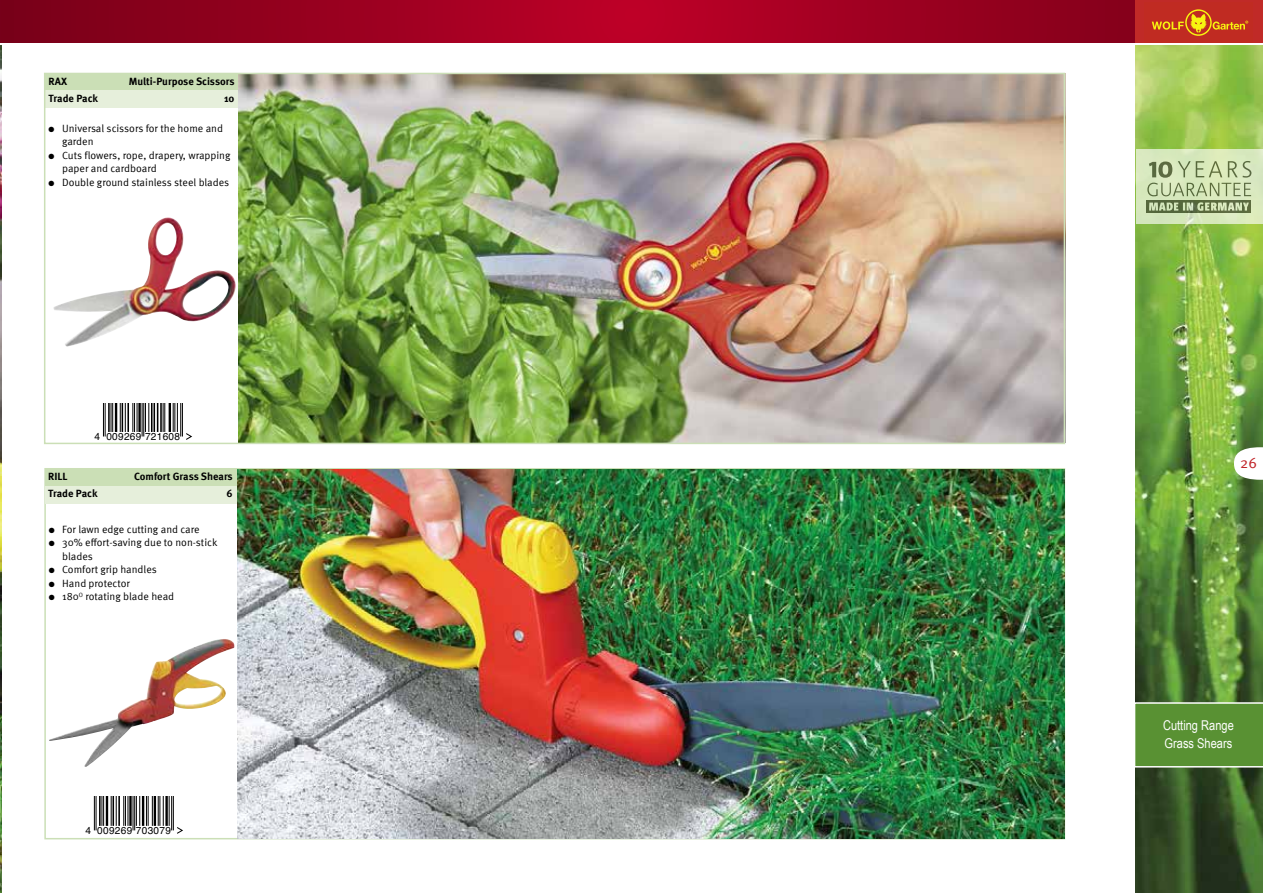
<style>
.page{position:relative;width:1263px;height:893px;background:#fff}
.page>*{position:absolute;margin:0;border:0;box-sizing:border-box;transform-origin:0 0}
.t1{font:15px "Meta Pro";color:#c02327}
.t2{font:13.5px/18px "Arial Narrow";color:#fff}
.t3{font:10.5px/13.5px "Meta Pro";color:#000}
.t4{font:700 10.5px "Meta Pro";color:#000}
.t5{font:10.05px "Helvetica";letter-spacing:.025em;color:#000}
</style>
<div class="page">
<svg style="left:14px;top:0;width:1121px;height:42px;background:#9c0020"></svg>
<img style="left:1135px;top:45px;width:128px;height:848px">
<div style="left:1135px;top:702px;width:128px;height:65px;background:#599133"></div>
<svg style="left:1234px;top:447px;width:29px;height:33px"></svg>
<div style="left:1135px;top:0;width:128px;height:43px;background:#c02a27"></div>
<div style="left:1144px;top:2px;width:109px;height:41px;background:#c02b22"></div>
<svg style="left:1152px;top:9px;width:96px;height:27px"></svg>
<div style="left:0;top:0;width:14px;height:42px;background:#770018"></div>
<hr style="left:103px;top:403px;width:1px;height:33px;background:#000">
<hr style="left:105px;top:403px;width:1px;height:33px;background:#000">
<hr style="left:108px;top:403px;width:2px;height:29px;background:#000">
<svg style="left:111px;top:403px;width:2px;height:29px"></svg>
<hr style="left:115px;top:403px;width:2px;height:29px;background:#000">
<svg style="left:120px;top:403px;width:6px;height:29px"></svg>
<hr style="left:127px;top:403px;width:2px;height:29px;background:#000">
<svg style="left:132px;top:403px;width:6px;height:29px"></svg>
<hr style="left:138px;top:403px;width:3px;height:29px;background:#000">
<hr style="left:142px;top:403px;width:1px;height:33px;background:#000">
<hr style="left:143px;top:403px;width:1px;height:33px;background:#000">
<svg style="left:145px;top:403px;width:4px;height:29px"></svg>
<hr style="left:151px;top:403px;width:2px;height:29px;background:#000">
<hr style="left:153px;top:403px;width:2px;height:29px;background:#000">
<svg style="left:157px;top:403px;width:8px;height:29px"></svg>
<hr style="left:169px;top:403px;width:2px;height:29px;background:#000">
<svg style="left:173px;top:403px;width:5px;height:29px"></svg>
<hr style="left:180px;top:403px;width:1px;height:33px;background:#000">
<hr style="left:182px;top:403px;width:1px;height:33px;background:#000">
<svg style="left:186px;top:433px;width:6px;height:7px"></svg>
<div style="left:44px;top:73px;width:197px;height:25px;background:#cbdfb6"></div>
<div style="left:44px;top:91px;width:197px;height:17px;background:#e6efdb"></div>
<img style="left:53px;top:218px;width:183px;height:129px">
<hr style="left:94px;top:796px;width:1px;height:34px;background:#000">
<hr style="left:96px;top:796px;width:1px;height:34px;background:#000">
<hr style="left:99px;top:796px;width:2px;height:30px;background:#000">
<hr style="left:102px;top:796px;width:1px;height:30px;background:#000">
<hr style="left:103px;top:796px;width:1px;height:30px;background:#000">
<hr style="left:106px;top:796px;width:2px;height:30px;background:#000">
<hr style="left:111px;top:796px;width:1px;height:30px;background:#000">
<hr style="left:112px;top:796px;width:2px;height:30px;background:#000">
<hr style="left:116px;top:796px;width:1px;height:30px;background:#000">
<hr style="left:118px;top:796px;width:2px;height:30px;background:#000">
<hr style="left:123px;top:796px;width:1px;height:30px;background:#000">
<hr style="left:125px;top:796px;width:1px;height:30px;background:#000">
<hr style="left:128px;top:796px;width:1px;height:30px;background:#000">
<hr style="left:129px;top:796px;width:3px;height:30px;background:#000">
<hr style="left:133px;top:796px;width:1px;height:34px;background:#000">
<hr style="left:134px;top:796px;width:1px;height:34px;background:#000">
<hr style="left:136px;top:796px;width:1px;height:30px;background:#000">
<hr style="left:139px;top:796px;width:1px;height:30px;background:#000">
<hr style="left:142px;top:796px;width:2px;height:30px;background:#000">
<hr style="left:146px;top:796px;width:1px;height:30px;background:#000">
<hr style="left:148px;top:796px;width:1px;height:30px;background:#000">
<hr style="left:152px;top:796px;width:1px;height:30px;background:#000">
<hr style="left:154px;top:796px;width:2px;height:30px;background:#000">
<hr style="left:158px;top:796px;width:1px;height:30px;background:#000">
<hr style="left:160px;top:796px;width:1px;height:30px;background:#000">
<hr style="left:163px;top:796px;width:1px;height:30px;background:#000">
<hr style="left:165px;top:796px;width:3px;height:30px;background:#000">
<hr style="left:169px;top:796px;width:1px;height:30px;background:#000">
<hr style="left:171px;top:796px;width:1px;height:34px;background:#000">
<hr style="left:173px;top:796px;width:1px;height:34px;background:#000">
<svg style="left:177px;top:827px;width:6px;height:7px"></svg>
<div style="left:45px;top:468px;width:192px;height:26px;background:#cbdfb6"></div>
<div style="left:45px;top:486px;width:192px;height:17px;background:#e6efdb"></div>
<img style="left:49px;top:639px;width:186px;height:128px">
<img style="left:237px;top:469px;width:827px;height:369px">
<img style="left:239px;top:76px;width:823px;height:365px">
<div style="left:1136px;top:149px;width:127px;height:74px;background:#d7e8bd"></div>
<div style="left:1147px;top:200px;width:104px;height:13px;background:#57683d"></div>
<svg style="left:1149px;top:202px;width:100px;height:9px"></svg>
<svg style="left:1147px;top:161px;width:104px;height:35px"></svg>
<img style="left:0;top:46px;width:2px;height:847px">
<div style="left:44px;top:73px;width:1021px;height:371px;border:2px solid #cbdfb6"></div>
<p class="t4" style="left:49px;top:74px;width:20px">RAX</p>
<p class="t4" style="left:129px;top:74px;width:107px">Multi-Purpose Scissors</p>
<p class="t4" style="left:49px;top:90px;width:51px">Trade Pack</p>
<p class="t4" style="left:224px;top:90px;width:12px">10</p>
<p class="t3" style="left:62px;top:121px;width:163px;text-indent:-14px">● Universal scissors for the home and garden</p>
<p class="t3" style="left:62px;top:148px;width:170px;text-indent:-14px">● Cuts flowers, rope, drapery, wrapping paper and cardboard</p>
<p class="t3" style="left:49px;top:175px;width:182px">● Double ground stainless steel blades</p>
<p class="t5" style="left:95px;top:429px;width:87px">4 009269 721608</p>
<p class="t4" style="left:48px;top:468px;width:21px">RILL</p>
<p class="t4" style="left:134px;top:468px;width:100px">Comfort Grass Shears</p>
<p class="t4" style="left:48px;top:485px;width:51px">Trade Pack</p>
<p class="t4" style="left:226px;top:485px;width:8px">6</p>
<p class="t3" style="left:49px;top:522px;width:152px">● For lawn edge cutting and care</p>
<p class="t3" style="left:62px;top:535px;width:157px;text-indent:-14px">● 30% effort-saving due to non-stick blades</p>
<p class="t3" style="left:49px;top:562px;width:110px">● Comfort grip handles</p>
<p class="t3" style="left:49px;top:576px;width:83px">● Hand protector</p>
<p class="t3" style="left:49px;top:589px;width:127px">● 180<sup>O</sup> rotating blade head</p>
<p class="t5" style="left:86px;top:822px;width:87px">4 009269 703079</p>
<h1 class="t1" style="left:1240px;top:452px;width:18px">26</h1>
<p class="t2" style="left:1163px;top:716px;width:72px">Cutting Range<br>Grass Shears</p>
</div>
